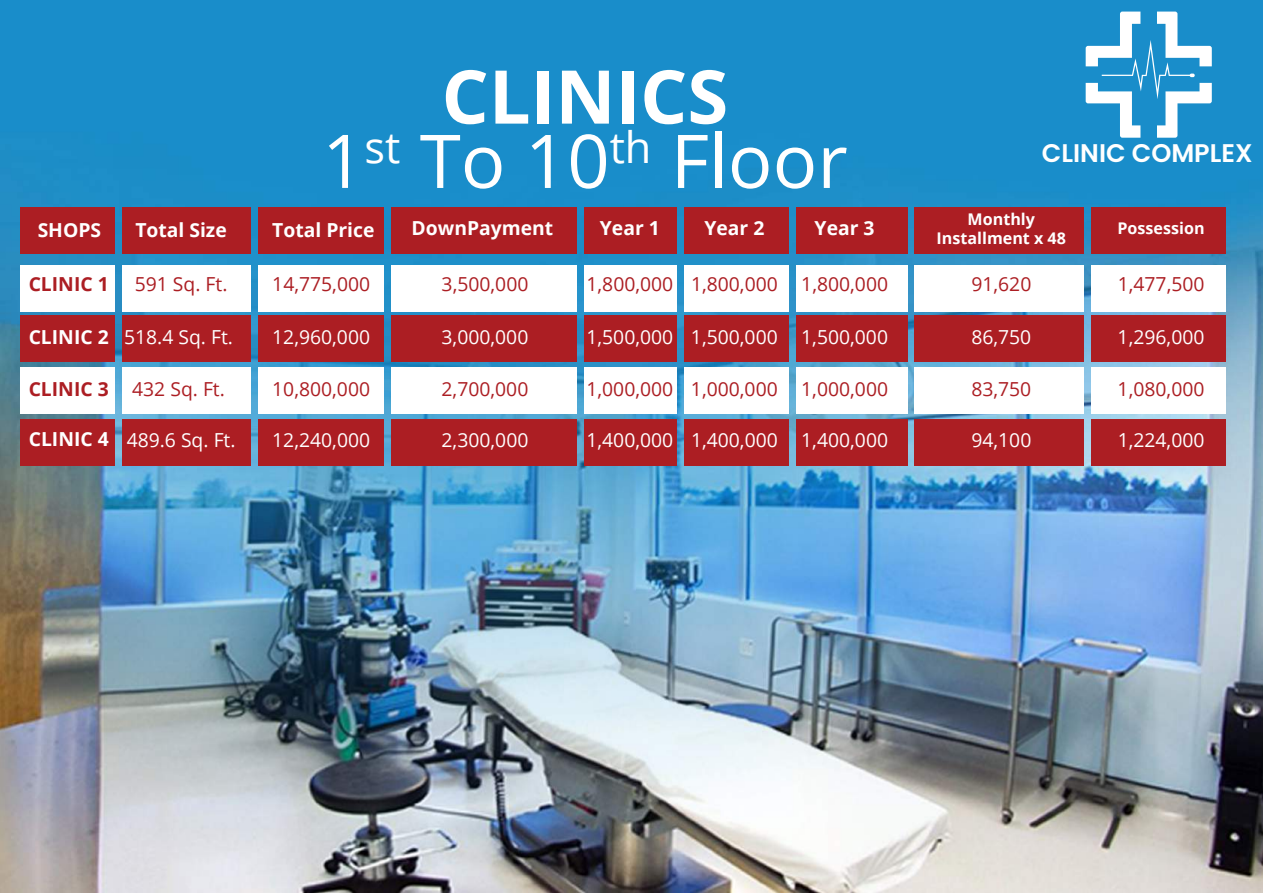
<style>
.page{position:relative;width:1263px;height:893px;background:#fff}
.page>*{position:absolute;margin:0;border:0;box-sizing:border-box;transform-origin:0 0}
.t1{font:74.1px/64.3px "Open Sans";color:#fff;text-align:center}
.t2{font:600 25.5px "Poppins";color:#fff}
.t3{font:19.35px "Open Sans";color:#fff}
.t4{font:19.35px "Open Sans";color:#ac1e23}
.t5{font:700 19.35px "Open Sans";color:#fff}
.t6{font:700 19.35px "Open Sans";color:#ac1e23}
.t7{font:700 16.05px/19.4px "Open Sans";color:#fff;text-align:center}
.s1{font-weight:700}
</style>
<div class="page">
<img style="left:0;top:0;width:1263px;height:893px">
<div style="left:584px;top:265px;width:92px;height:47px;background:#fff"></div>
<div style="left:391px;top:265px;width:186px;height:47px;background:#fff"></div>
<div style="left:684px;top:265px;width:105px;height:47px;background:#fff"></div>
<div style="left:796px;top:265px;width:111px;height:47px;background:#fff"></div>
<div style="left:915px;top:265px;width:169px;height:47px;background:#fff"></div>
<div style="left:20px;top:265px;width:95px;height:47px;background:#fff"></div>
<div style="left:1091px;top:265px;width:135px;height:47px;background:#fff"></div>
<div style="left:123px;top:265px;width:128px;height:47px;background:#fff"></div>
<div style="left:259px;top:265px;width:125px;height:47px;background:#fff"></div>
<div style="left:584px;top:367px;width:92px;height:47px;background:#fff"></div>
<div style="left:391px;top:367px;width:186px;height:47px;background:#fff"></div>
<div style="left:684px;top:367px;width:105px;height:47px;background:#fff"></div>
<div style="left:796px;top:367px;width:111px;height:47px;background:#fff"></div>
<div style="left:915px;top:367px;width:169px;height:47px;background:#fff"></div>
<div style="left:20px;top:367px;width:95px;height:47px;background:#fff"></div>
<div style="left:1091px;top:367px;width:135px;height:47px;background:#fff"></div>
<div style="left:123px;top:367px;width:128px;height:47px;background:#fff"></div>
<div style="left:259px;top:367px;width:125px;height:47px;background:#fff"></div>
<div style="left:584px;top:207px;width:92px;height:47px;background:#ac1e23"></div>
<div style="left:391px;top:207px;width:186px;height:47px;background:#ac1e23"></div>
<div style="left:684px;top:207px;width:105px;height:47px;background:#ac1e23"></div>
<div style="left:796px;top:207px;width:111px;height:47px;background:#ac1e23"></div>
<div style="left:915px;top:207px;width:169px;height:47px;background:#ac1e23"></div>
<div style="left:20px;top:207px;width:95px;height:47px;background:#ac1e23"></div>
<div style="left:1091px;top:207px;width:135px;height:47px;background:#ac1e23"></div>
<div style="left:123px;top:207px;width:128px;height:47px;background:#ac1e23"></div>
<div style="left:259px;top:207px;width:125px;height:47px;background:#ac1e23"></div>
<div style="left:584px;top:315px;width:92px;height:47px;background:#ac1e23"></div>
<div style="left:391px;top:315px;width:186px;height:47px;background:#ac1e23"></div>
<div style="left:684px;top:315px;width:105px;height:47px;background:#ac1e23"></div>
<div style="left:796px;top:315px;width:111px;height:47px;background:#ac1e23"></div>
<div style="left:915px;top:315px;width:169px;height:47px;background:#ac1e23"></div>
<div style="left:20px;top:315px;width:95px;height:47px;background:#ac1e23"></div>
<div style="left:1091px;top:315px;width:135px;height:47px;background:#ac1e23"></div>
<div style="left:123px;top:315px;width:128px;height:47px;background:#ac1e23"></div>
<div style="left:259px;top:315px;width:125px;height:47px;background:#ac1e23"></div>
<div style="left:584px;top:419px;width:92px;height:46px;background:#ac1e23"></div>
<div style="left:391px;top:419px;width:186px;height:46px;background:#ac1e23"></div>
<div style="left:684px;top:419px;width:105px;height:46px;background:#ac1e23"></div>
<div style="left:796px;top:419px;width:111px;height:46px;background:#ac1e23"></div>
<div style="left:915px;top:419px;width:169px;height:46px;background:#ac1e23"></div>
<div style="left:20px;top:419px;width:95px;height:46px;background:#ac1e23"></div>
<div style="left:1091px;top:419px;width:135px;height:46px;background:#ac1e23"></div>
<div style="left:123px;top:419px;width:128px;height:46px;background:#ac1e23"></div>
<div style="left:259px;top:419px;width:125px;height:46px;background:#ac1e23"></div>
<svg style="left:1086px;top:12px;width:126px;height:126px"></svg>
<h1 class="t1" style="left:322px;top:63px;width:527px"><span class="s1">CLINICS<br></span>1<sup>st</sup> To 10<sup>th</sup> Floor</h1>
<h2 class="t2" style="left:1042px;top:139px;width:212px">CLINIC COMPLEX</h2>
<p class="t5" style="left:38px;top:216px;width:65px">SHOPS</p>
<p class="t5" style="left:135px;top:216px;width:93px">Total Size</p>
<p class="t5" style="left:272px;top:216px;width:104px">Total Price</p>
<p class="t5" style="left:412px;top:215px;width:143px">DownPayment</p>
<p class="t5" style="left:600px;top:215px;width:61px">Year 1</p>
<p class="t5" style="left:704px;top:215px;width:61px">Year 2</p>
<p class="t5" style="left:815px;top:215px;width:61px">Year 3</p>
<p class="t7" style="left:937px;top:209px;width:131px">Monthly<br>Installment x 48</p>
<p class="t7" style="left:1117px;top:218px;width:89px">Possession</p>
<p class="t6" style="left:29px;top:270px;width:82px">CLINIC 1</p>
<p class="t4" style="left:135px;top:271px;width:94px">591 Sq. Ft.</p>
<p class="t4" style="left:272px;top:271px;width:99px">14,775,000</p>
<p class="t4" style="left:442px;top:271px;width:88px">3,500,000</p>
<p class="t4" style="left:586px;top:271px;width:303px">1,800,000 1,800,000 1,800,000</p>
<p class="t4" style="left:971px;top:271px;width:61px">91,620</p>
<p class="t4" style="left:1118px;top:271px;width:88px">1,477,500</p>
<p class="t3" style="left:29px;top:324px;width:206px"><span class="s1">CLINIC 2</span> 518.4 Sq. Ft.</p>
<p class="t4" style="left:132px;top:376px;width:94px">432 Sq. Ft.</p>
<p class="t6" style="left:29px;top:375px;width:82px">CLINIC 3</p>
<p class="t3" style="left:272px;top:324px;width:99px">12,960,000</p>
<p class="t4" style="left:272px;top:376px;width:99px">10,800,000</p>
<p class="t4" style="left:971px;top:376px;width:61px">83,750</p>
<p class="t3" style="left:442px;top:324px;width:88px">3,000,000</p>
<p class="t3" style="left:586px;top:324px;width:88px">1,500,000</p>
<p class="t4" style="left:442px;top:376px;width:88px">2,700,000</p>
<p class="t4" style="left:586px;top:376px;width:88px">1,000,000</p>
<p class="t3" style="left:691px;top:324px;width:88px">1,500,000</p>
<p class="t4" style="left:691px;top:376px;width:88px">1,000,000</p>
<p class="t3" style="left:801px;top:324px;width:88px">1,500,000</p>
<p class="t3" style="left:971px;top:324px;width:61px">86,750</p>
<p class="t3" style="left:1118px;top:324px;width:88px">1,296,000</p>
<p class="t4" style="left:1118px;top:376px;width:88px">1,080,000</p>
<p class="t4" style="left:801px;top:376px;width:88px">1,000,000</p>
<p class="t3" style="left:29px;top:426px;width:208px"><span class="s1">CLINIC 4</span> 489.6 Sq. Ft.</p>
<p class="t3" style="left:272px;top:426px;width:99px">12,240,000</p>
<p class="t3" style="left:442px;top:426px;width:88px">2,300,000</p>
<p class="t3" style="left:586px;top:426px;width:303px">1,400,000 1,400,000 1,400,000</p>
<p class="t3" style="left:971px;top:426px;width:61px">94,100</p>
<p class="t3" style="left:1118px;top:426px;width:88px">1,224,000</p>
</div>
